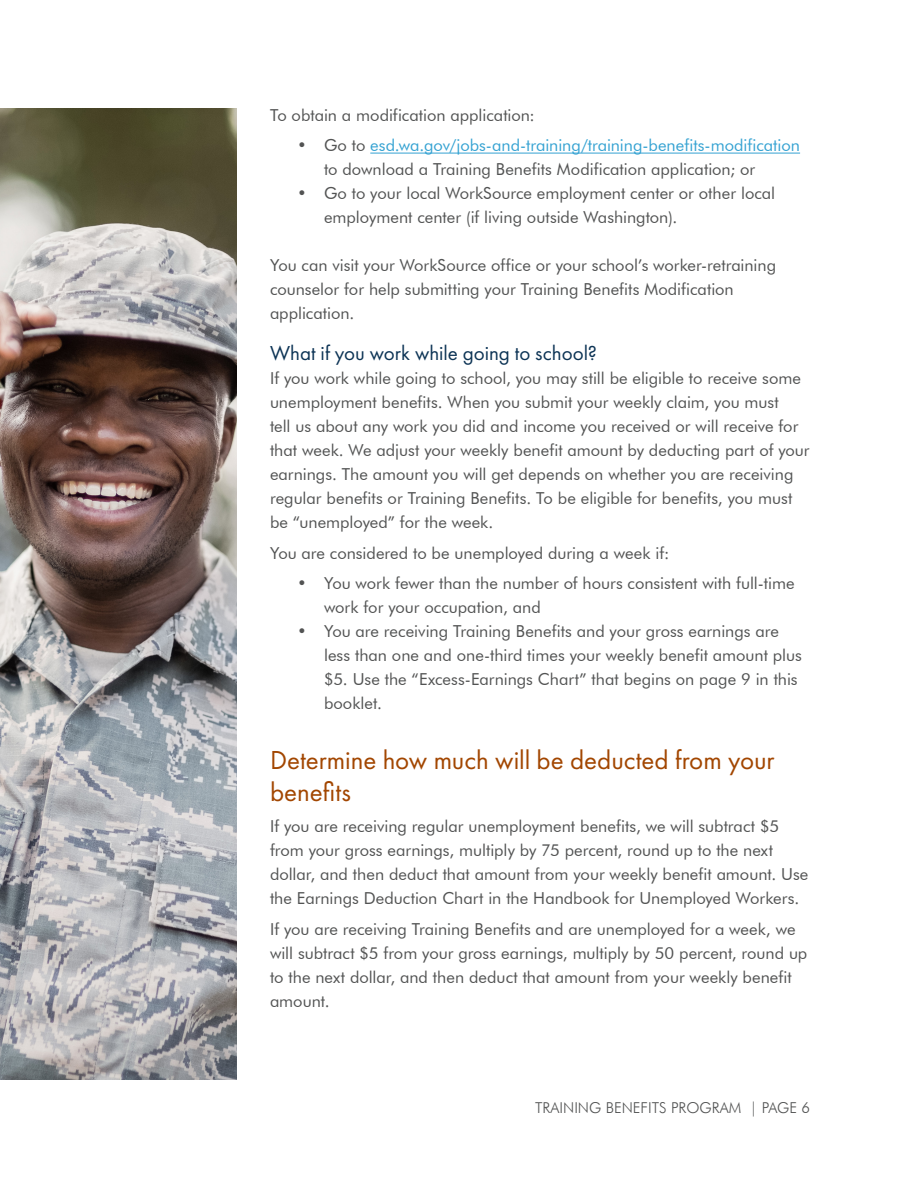
<style>
.page{position:relative;width:918px;height:1188px;background:#fff}
.page>*{position:absolute;margin:0;border:0;box-sizing:border-box;transform-origin:0 0}
.Subhead{font:27px/32.4px "Futura PT";color:#a24600}
.Paragraph_heading{font:21px "Futura PT";color:#0d3455}
.Body_Text{font:16.5px/24px "Futura BT";color:#525353}
.t1{font:16.5px/24px "Futura BT";color:#34a2d2}
.t2{font:300 15px "Futura BT";color:#525353}
.s1{color:#525353}
</style>
<div class="page">
<hr style="left:370px;top:153px;width:430px;height:1px;background:#34a2d2">
<img style="left:0;top:108px;width:237px;height:972px">
<p class="Body_Text" style="left:270px;top:103px;width:266px">To obtain a modification application:</p>
<p class="t1" style="left:324px;top:133px;width:478px;text-indent:-27px"><span class="s1">• Go to</span> esd.wa.gov/jobs-and-training/training-benefits-modification <span class="s1">to download a Training Benefits Modification application; or</span></p>
<p class="Body_Text" style="left:324px;top:181px;width:453px;text-indent:-27px">• Go to your local WorkSource employment center or other local employment center (if living outside Washington).</p>
<p class="Body_Text" style="left:270px;top:253px;width:508px">You can visit your WorkSource office or your school’s worker-retraining counselor for help submitting your Training Benefits Modification application.</p>
<h3 class="Paragraph_heading" style="left:270px;top:340px;width:328px">What if you work while going to school?</h3>
<p class="Body_Text" style="left:270px;top:366px;width:541px">If you work while going to school, you may still be eligible to receive some unemployment benefits. When you submit your weekly claim, you must<br>tell us about any work you did and income you received or will receive for that week. We adjust your weekly benefit amount by deducting part of your earnings. The amount you will get depends on whether you are receiving regular benefits or Training Benefits. To be eligible for benefits, you must be “unemployed” for the week.</p>
<p class="Body_Text" style="left:270px;top:541px;width:401px">You are considered to be unemployed during a week if:</p>
<p class="Body_Text" style="left:324px;top:571px;width:472px;text-indent:-27px">• You work fewer than the number of hours consistent with full-time work for your occupation, and</p>
<p class="Body_Text" style="left:324px;top:619px;width:479px;text-indent:-27px">• You are receiving Training Benefits and your gross earnings are less than one and one-third times your weekly benefit amount plus $5. Use the “Excess-Earnings Chart” that begins on page 9 in this booklet.</p>
<h2 class="Subhead" style="left:270px;top:743px;width:506px">Determine how much will be deducted from your benefits</h2>
<p class="Body_Text" style="left:270px;top:814px;width:540px">If you are receiving regular unemployment benefits, we will subtract $5 from your gross earnings, multiply by 75 percent, round up to the next dollar, and then deduct that amount from your weekly benefit amount. Use the Earnings Deduction Chart in the Handbook for Unemployed Workers.</p>
<p class="Body_Text" style="left:270px;top:917px;width:539px">If you are receiving Training Benefits and are unemployed for a week, we will subtract $5 from your gross earnings, multiply by 50 percent, round up to the next dollar, and then deduct that amount from your weekly benefit amount.</p>
<p class="t2" style="left:535px;top:1098px;width:17px">TRAINING</p>
<p class="t2" style="left:606px;top:1098px;width:17px">BENEFITS</p>
<p class="t2" style="left:671px;top:1098px;width:19px">PROGRA</p>
<p class="t2" style="left:729px;top:1098px;width:83px">M | PAGE 6</p>
</div>
